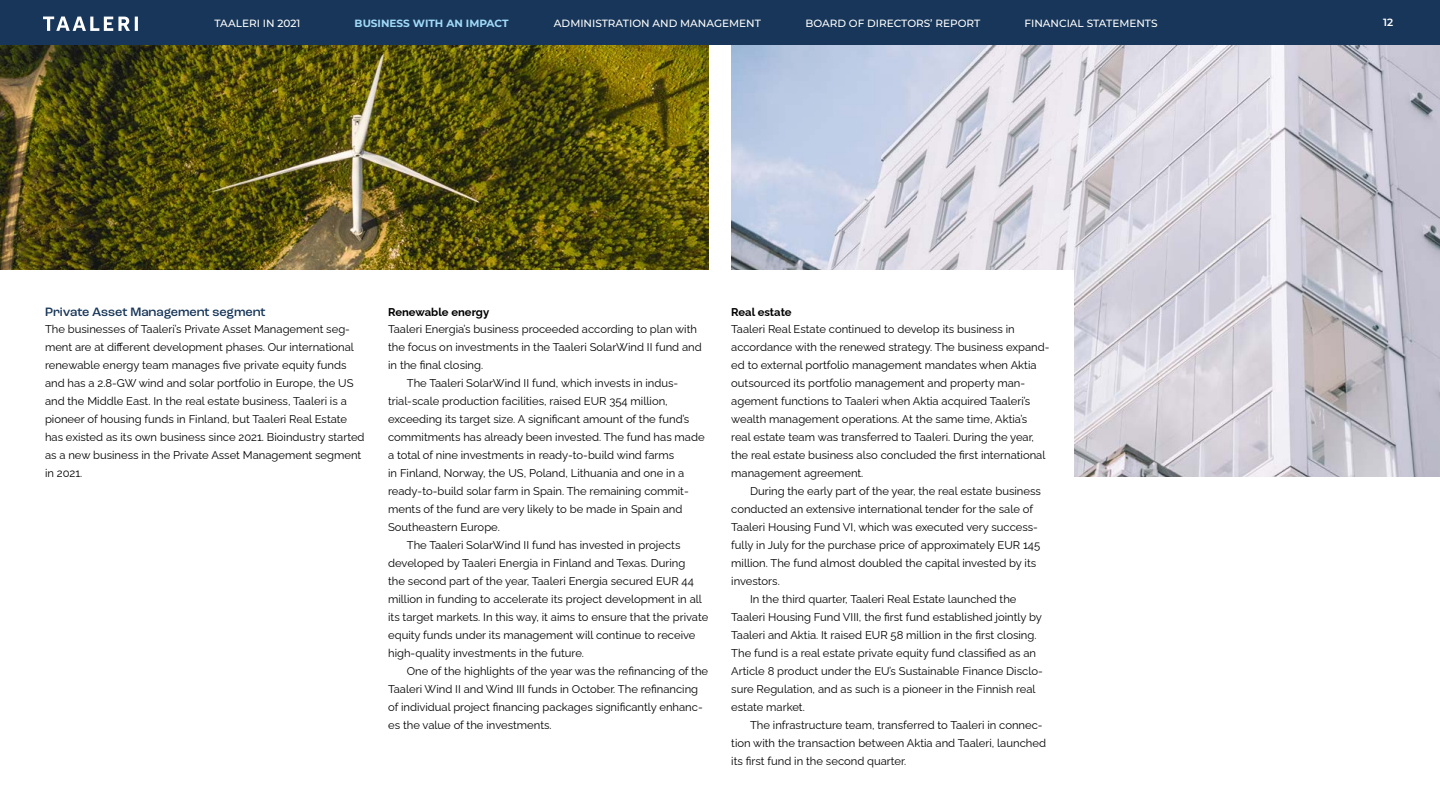
<style>
.page{position:relative;width:1440px;height:810px;background:#fff}
.page>*{position:absolute;margin:0;border:0;box-sizing:border-box;transform-origin:0 0}
.t1{font:500 12.75px "Roc Grotesk";letter-spacing:-.005em;color:#173659}
.leipis{font:11.25px/18px "Raleway";color:#000}
.leipis_ekakpl_FI{font:11.25px/18px "Raleway";color:#000}
.t2{font:700 11.25px "Raleway";color:#000}
.t3{font:500 10.5px "Montserrat";color:#fff}
.t4{font:700 10.5px "Montserrat";color:#a1daf8}
.t5{font:600 10.5px "Montserrat";color:#fff}
</style>
<div class="page">
<img style="left:731px;top:45px;width:709px;height:432px">
<img style="left:0;top:45px;width:709px;height:225px">
<div style="left:709px;top:270px;width:365px;height:292px;background:#fff"></div>
<div style="left:0;top:0;width:1440px;height:45px;background:#173659"></div>
<svg style="left:43px;top:17px;width:95px;height:14px"></svg>
<p class="t3" style="left:214px;top:16px;width:87px">TAALERI IN 2021</p>
<p class="t4" style="left:355px;top:16px;width:156px">BUSINESS WITH AN IMPACT</p>
<p class="t3" style="left:554px;top:16px;width:208px">ADMINISTRATION AND MANAGEMENT</p>
<p class="t3" style="left:805px;top:16px;width:176px">BOARD OF DIRECTORS’ REPORT</p>
<p class="t3" style="left:1024px;top:16px;width:135px">FINANCIAL STATEMENTS</p>
<p class="t5" style="left:1383px;top:15px;width:12px">12</p>
<h3 class="t1" style="left:45px;top:304px;width:222px">Private Asset Management segment</h3>
<p class="leipis_ekakpl_FI" style="left:45px;top:319px;width:321px">The businesses of Taaleri’s Private Asset Management seg&shy;ment are at different development phases. Our international renewable energy team manages five private equity funds and has a 2.8-GW wind and solar portfolio in Europe, the US and the Middle East. In the real estate business, Taaleri is a pioneer of housing funds in Finland, but Taaleri Real Estate has existed as its own business since 2021. Bioindustry started as a new business in the Private Asset Management segment in 2021.</p>
<h4 class="t2" style="left:388px;top:303px;width:103px">Renewable energy</h4>
<p class="leipis_ekakpl_FI" style="left:388px;top:319px;width:315px">Taaleri Energia’s business proceeded according to plan with the focus on investments in the Taaleri SolarWind II fund and in the final closing.</p>
<p class="leipis" style="left:388px;top:373px;width:318px;text-indent:19px">The Taaleri SolarWind II fund, which invests in indus&shy;trial-scale production facilities, raised EUR 354 million, exceeding its target size. A significant amount of the fund’s commitments has already been invested. The fund has made a total of nine investments in ready-to-build wind farms<br>in Finland, Norway, the US, Poland, Lithuania and one in a ready-to-build solar farm in Spain. The remaining commit&shy;ments of the fund are very likely to be made in Spain and Southeastern Europe.</p>
<p class="leipis" style="left:388px;top:535px;width:322px;text-indent:19px">The Taaleri SolarWind II fund has invested in projects developed by Taaleri Energia in Finland and Texas. During<br>the second part of the year, Taaleri Energia secured EUR 44 million in funding to accelerate its project development in all its target markets. In this way, it aims to ensure that the private equity funds under its management will continue to receive high-quality investments in the future.</p>
<p class="leipis" style="left:388px;top:661px;width:322px;text-indent:19px">One of the highlights of the year was the refinancing of the Taaleri Wind II and Wind III funds in October. The refinancing of individual project financing packages significantly enhanc&shy;es the value of the investments.</p>
<h4 class="t2" style="left:731px;top:303px;width:62px">Real estate</h4>
<p class="leipis_ekakpl_FI" style="left:731px;top:319px;width:320px">Taaleri Real Estate continued to develop its business in accordance with the renewed strategy. The business expand&shy;ed to external portfolio management mandates when Aktia outsourced its portfolio management and property man&shy;agement functions to Taaleri when Aktia acquired Taaleri’s wealth management operations. At the same time, Aktia’s real estate team was transferred to Taaleri. During the year, the real estate business also concluded the first international management agreement.</p>
<p class="leipis" style="left:731px;top:481px;width:311px;text-indent:19px">During the early part of the year, the real estate business conducted an extensive international tender for the sale of Taaleri Housing Fund VI, which was executed very success&shy;fully in July for the purchase price of approximately EUR 145 million. The fund almost doubled the capital invested by its investors.</p>
<p class="leipis" style="left:731px;top:589px;width:313px;text-indent:19px">In the third quarter, Taaleri Real Estate launched the Taaleri Housing Fund VIII, the first fund established jointly by Taaleri and Aktia. It raised EUR 58 million in the first closing.<br>The fund is a real estate private equity fund classified as an Article 8 product under the EU’s Sustainable Finance Disclo&shy;sure Regulation, and as such is a pioneer in the Finnish real estate market.</p>
<p class="leipis" style="left:731px;top:715px;width:316px;text-indent:19px">The infrastructure team, transferred to Taaleri in connec&shy;tion with the transaction between Aktia and Taaleri, launched its first fund in the second quarter.</p>
</div>
